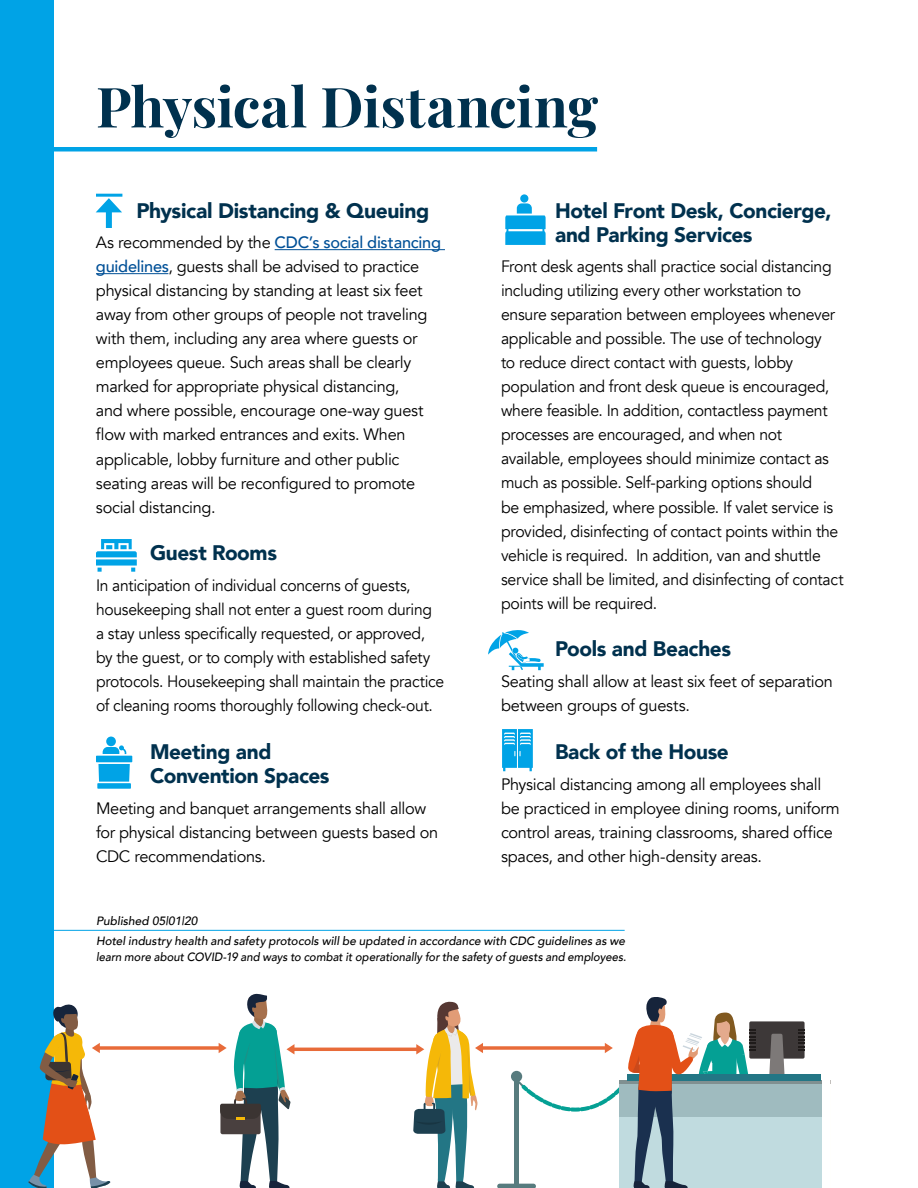
<style>
.page{position:relative;width:918px;height:1188px;background:#fff}
.page>*{position:absolute;margin:0;border:0;box-sizing:border-box;transform-origin:0 0}
.t1{font:700 55.5px "Playfair Display";letter-spacing:-.01em;color:#00314e}
.t2{font:900 21px/24px "Avenir";letter-spacing:-.015em;color:#00314e}
.t3{font:16.5px/24px "Avenir";letter-spacing:-.02em;color:#000}
.t4{font:16.5px/24px "Avenir";letter-spacing:-.02em;color:#000;scale:.96 1}
.t5{font:16.5px/24px "Avenir";letter-spacing:-.02em;color:#000;scale:.95 1}
.t6{font:italic 500 12px/19.8px "Avenir";color:#000}
.t7{font:italic 500 12px "Avenir";color:#000;scale:.95 1}
.s1{font-weight:500;color:#005097}
</style>
<div class="page">
<hr style="left:275px;top:249px;width:170px;height:1px;background:#005097">
<hr style="left:96px;top:273px;width:72px;height:1px;background:#005097">
<div style="left:15px;top:147px;width:582px;height:5px;background:#00a3e6"></div>
<svg style="left:96px;top:539px;width:41px;height:33px"></svg>
<hr style="left:96px;top:194px;width:26px;height:3px;background:#00a3e6">
<div style="left:106px;top:207px;width:6px;height:21px;background:#00a3e6"></div>
<svg style="left:96px;top:198px;width:26px;height:14px"></svg>
<svg style="left:505px;top:203px;width:41px;height:42px"></svg>
<div style="left:520px;top:194px;width:8px;height:9px;background:#00a3e6;border-radius:50%"></div>
<svg style="left:488px;top:630px;width:56px;height:40px"></svg>
<div style="left:106px;top:737px;width:10px;height:9px;background:#00a3e6;border-radius:50%"></div>
<svg style="left:103px;top:745px;width:23px;height:9px"></svg>
<div style="left:97px;top:783px;width:34px;height:6px;background:#00a3e6"></div>
<div style="left:96px;top:756px;width:36px;height:6px;background:#00a3e6"></div>
<svg style="left:98px;top:764px;width:32px;height:18px"></svg>
<svg style="left:502px;top:729px;width:31px;height:42px"></svg>
<div style="left:0;top:0;width:53px;height:1188px;background:#00a3e6"></div>
<div style="left:619px;top:1080px;width:202px;height:108px;background:#c0dbdf"></div>
<div style="left:749px;top:1021px;width:56px;height:38px;background:#3d3838;border-radius:2px"></div>
<svg style="left:769px;top:1034px;width:15px;height:40px"></svg>
<svg style="left:798px;top:1029px;width:7px;height:22px"></svg>
<div style="left:619px;top:1080px;width:202px;height:37px;background:#9fbbbf"></div>
<svg style="left:756px;top:1080px;width:65px;height:4px"></svg>
<div style="left:628px;top:1074px;width:193px;height:6px;background:#237685"></div>
<svg style="left:28px;top:985px;width:728px;height:203px"></svg>
<hr style="left:48px;top:930px;width:577px;height:1px;background:#00a3e6">
<h1 class="t1" style="left:96px;top:63px;width:504px">Physical Distancing</h1>
<p class="t2" style="left:136px;top:198px;width:294px">Physical Distancing &amp; Queuing</p>
<p class="t3" style="left:96px;top:231px;width:347px">As recommended by the <span class="s1">CDC’s social distancing guidelines</span>, guests shall be advised to practice physical distancing by standing at least six feet away from other groups of people not traveling with them, including any area where guests or employees queue. Such areas shall be clearly marked for appropriate physical distancing,<br>and where possible, encourage one-way guest flow with marked entrances and exits. When applicable, lobby furniture and other public seating areas will be reconfigured to promote social distancing.</p>
<p class="t2" style="left:150px;top:541px;width:129px">Guest Rooms</p>
<p class="t5" style="left:96px;top:574px;width:368px">In anticipation of individual concerns of guests, housekeeping shall not enter a guest room during a stay unless specifically requested, or approved, by the guest, or to comply with established safety protocols. Housekeeping shall maintain the practice of cleaning rooms thoroughly following check-out.</p>
<p class="t2" style="left:150px;top:739px;width:181px">Meeting and<br>Convention Spaces</p>
<p class="t3" style="left:96px;top:797px;width:344px">Meeting and banquet arrangements shall allow for physical distancing between guests based on<br>CDC recommendations.</p>
<p class="t2" style="left:555px;top:198px;width:278px">Hotel Front Desk, Concierge, and Parking Services</p>
<p class="t4" style="left:501px;top:255px;width:358px">Front desk agents shall practice social distancing including utilizing every other workstation to ensure separation between employees whenever applicable and possible. The use of technology<br>to reduce direct contact with guests, lobby population and front desk queue is encouraged, where feasible. In addition, contactless payment processes are encouraged, and when not available, employees should minimize contact as much as possible. Self-parking options should<br>be emphasized, where possible. If valet service is provided, disinfecting of contact points within the vehicle is required. In addition, van and shuttle service shall be limited, and disinfecting of contact points will be required.</p>
<p class="t2" style="left:555px;top:637px;width:177px">Pools and Beaches</p>
<p class="t3" style="left:501px;top:670px;width:333px">Seating shall allow at least six feet of separation between groups of guests.</p>
<p class="t2" style="left:555px;top:739px;width:175px">Back of the House</p>
<p class="t3" style="left:501px;top:773px;width:340px">Physical distancing among all employees shall be practiced in employee dining rooms, uniform control areas, training classrooms, shared office spaces, and other high-density areas.</p>
<p class="t6" style="left:96px;top:911px;width:531px">Published 05|01|20<br>Hotel industry health and safety protocols will be updated in accordance with CDC guidelines as we</p>
<p class="t7" style="left:96px;top:950px;width:560px">learn more about COVID-19 and ways to combat it operationally for the safety of guests and employees.</p>
</div>
